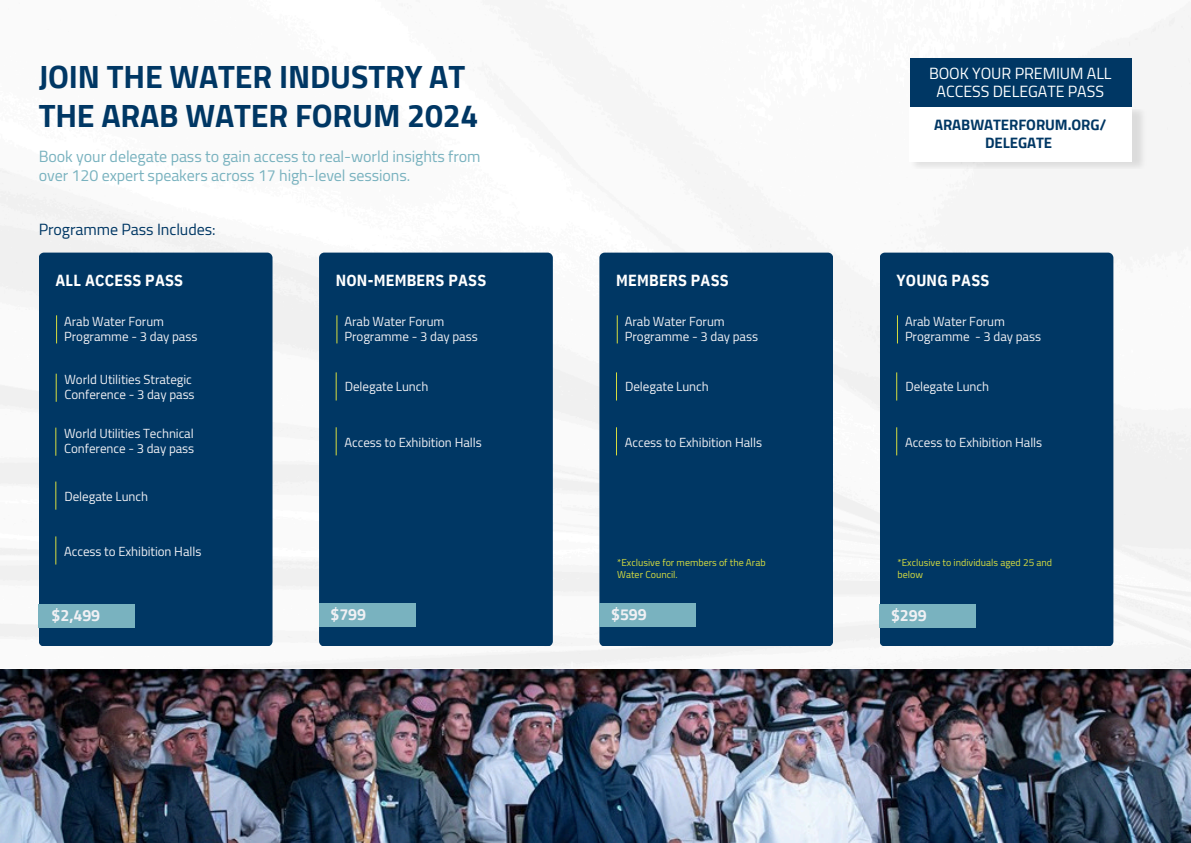
<style>
.page{position:relative;width:1191px;height:843px;background:#fff}
.page>*{position:absolute;margin:0;border:0;box-sizing:border-box;transform-origin:0 0}
.t1{font:700 32px/38.2px "Cairo";letter-spacing:-.005em;color:#003764}
.t2{font:16px/18.8px "Cairo";letter-spacing:-.005em;color:#79b2bf}
.t3{font:700 16px "IBM Plex Sans Cond";letter-spacing:.015em;color:#fff}
.t4{font:16px/18.8px "Cairo";letter-spacing:-.005em;color:#feffff;text-align:center}
.t5{font:16px "Cairo";letter-spacing:-.005em;color:#003764}
.t6{font:700 16px "Cairo";letter-spacing:-.005em;color:#f0f0f4}
.t7{font:700 15px/18px "Cairo";letter-spacing:-.005em;color:#003764;text-align:center}
.t8{font:13px/15px "Cairo";letter-spacing:-.005em;color:#f0f0f4}
.t9{font:10px/12px "Cairo";color:#d7dd3f}
</style>
<div class="page">
<img style="left:0;top:10px;width:1190px;height:832px">
<hr style="left:571px;top:661px;width:1px;height:41px;background:#feffff">
<div style="left:909px;top:59px;width:222px;height:49px;background:#003764"></div>
<img style="left:909px;top:109px;width:236px;height:59px">
<div style="left:909px;top:108px;width:222px;height:54px;background:#fff"></div>
<div style="left:39px;top:252px;width:233px;height:394px;background:#003764;border-radius:5px"></div>
<svg style="left:56px;top:315px;width:1px;height:28px"></svg>
<svg style="left:56px;top:373px;width:1px;height:28px"></svg>
<svg style="left:55px;top:427px;width:1px;height:28px"></svg>
<svg style="left:55px;top:481px;width:1px;height:28px"></svg>
<svg style="left:55px;top:536px;width:1px;height:28px"></svg>
<div style="left:39px;top:604px;width:96px;height:23px;background:#79b2bf"></div>
<div style="left:319px;top:252px;width:234px;height:394px;background:#003764;border-radius:5px"></div>
<svg style="left:336px;top:315px;width:1px;height:28px"></svg>
<svg style="left:336px;top:372px;width:1px;height:28px"></svg>
<svg style="left:336px;top:427px;width:1px;height:28px"></svg>
<div style="left:599px;top:252px;width:234px;height:394px;background:#003764;border-radius:5px"></div>
<svg style="left:616px;top:315px;width:1px;height:28px"></svg>
<svg style="left:616px;top:372px;width:1px;height:28px"></svg>
<svg style="left:616px;top:427px;width:1px;height:28px"></svg>
<div style="left:879px;top:252px;width:234px;height:394px;background:#003764;border-radius:5px"></div>
<svg style="left:897px;top:315px;width:1px;height:28px"></svg>
<svg style="left:896px;top:372px;width:1px;height:28px"></svg>
<svg style="left:896px;top:427px;width:1px;height:28px"></svg>
<div style="left:319px;top:603px;width:96px;height:24px;background:#79b2bf"></div>
<div style="left:599px;top:603px;width:96px;height:24px;background:#79b2bf"></div>
<div style="left:879px;top:604px;width:96px;height:23px;background:#79b2bf"></div>
<h1 class="t1" style="left:39px;top:58px;width:441px">JOIN THE WATER INDUSTRY AT<br>THE ARAB WATER FORUM 2024</h1>
<p class="t2" style="left:39px;top:147px;width:443px">Book your delegate pass to gain access to real-world insights from over 120 expert speakers across 17 high-level sessions.</p>
<h2 class="t5" style="left:39px;top:220px;width:178px">Programme Pass Includes:</h2>
<h6 class="t3" style="left:55px;top:269px;width:129px">ALL ACCESS PASS</h6>
<h6 class="t8" style="left:64px;top:314px;width:135px">Arab Water Forum<br>Programme - 3 day pass</h6>
<h6 class="t8" style="left:64px;top:372px;width:132px">World Utilities Strategic<br>Conference - 3 day pass</h6>
<h6 class="t8" style="left:64px;top:426px;width:132px">World Utilities Technical<br>Conference - 3 day pass</h6>
<h6 class="t8" style="left:64px;top:488px;width:85px">Delegate Lunch</h6>
<h4 class="t8" style="left:64px;top:543px;width:139px">Access to Exhibition Halls</h4>
<h6 class="t3" style="left:336px;top:269px;width:152px">NON-MEMBERS PASS</h6>
<h6 class="t8" style="left:344px;top:314px;width:135px">Arab Water Forum<br>Programme - 3 day pass</h6>
<h6 class="t8" style="left:345px;top:379px;width:85px">Delegate Lunch</h6>
<h4 class="t8" style="left:344px;top:434px;width:139px">Access to Exhibition Halls</h4>
<h5 class="t4" style="left:928px;top:64px;width:184px">BOOK YOUR PREMIUM ALL<br>ACCESS DELEGATE PASS</h5>
<h2 class="t3" style="left:616px;top:269px;width:114px">MEMBERS PASS</h2>
<h6 class="t8" style="left:624px;top:314px;width:135px">Arab Water Forum<br>Programme - 3 day pass</h6>
<h6 class="t8" style="left:625px;top:379px;width:85px">Delegate Lunch</h6>
<h6 class="t8" style="left:624px;top:434px;width:139px">Access to Exhibition Halls</h6>
<p class="t7" style="left:934px;top:116px;width:174px">ARABWATERFORUM.ORG/<br>DELEGATE</p>
<p class="t3" style="left:896px;top:269px;width:95px">YOUNG PASS</p>
<h4 class="t8" style="left:904px;top:314px;width:137px">Arab Water Forum<br>Programme - 3 day pass</h4>
<h2 class="t8" style="left:905px;top:379px;width:85px">Delegate Lunch</h2>
<h6 class="t8" style="left:904px;top:434px;width:139px">Access to Exhibition Halls</h6>
<h4 class="t9" style="left:617px;top:556px;width:150px">*Exclusive for members of the Arab<br>Water Council.</h4>
<p class="t9" style="left:897px;top:556px;width:156px">*Exclusive to individuals aged 25 and below</p>
<h2 class="t6" style="left:52px;top:605px;width:50px">$2,499</h2>
<h6 class="t6" style="left:330px;top:605px;width:37px">$799</h6>
<h6 class="t6" style="left:611px;top:605px;width:37px">$599</h6>
<p class="t6" style="left:891px;top:605px;width:37px">$299</p>
</div>
